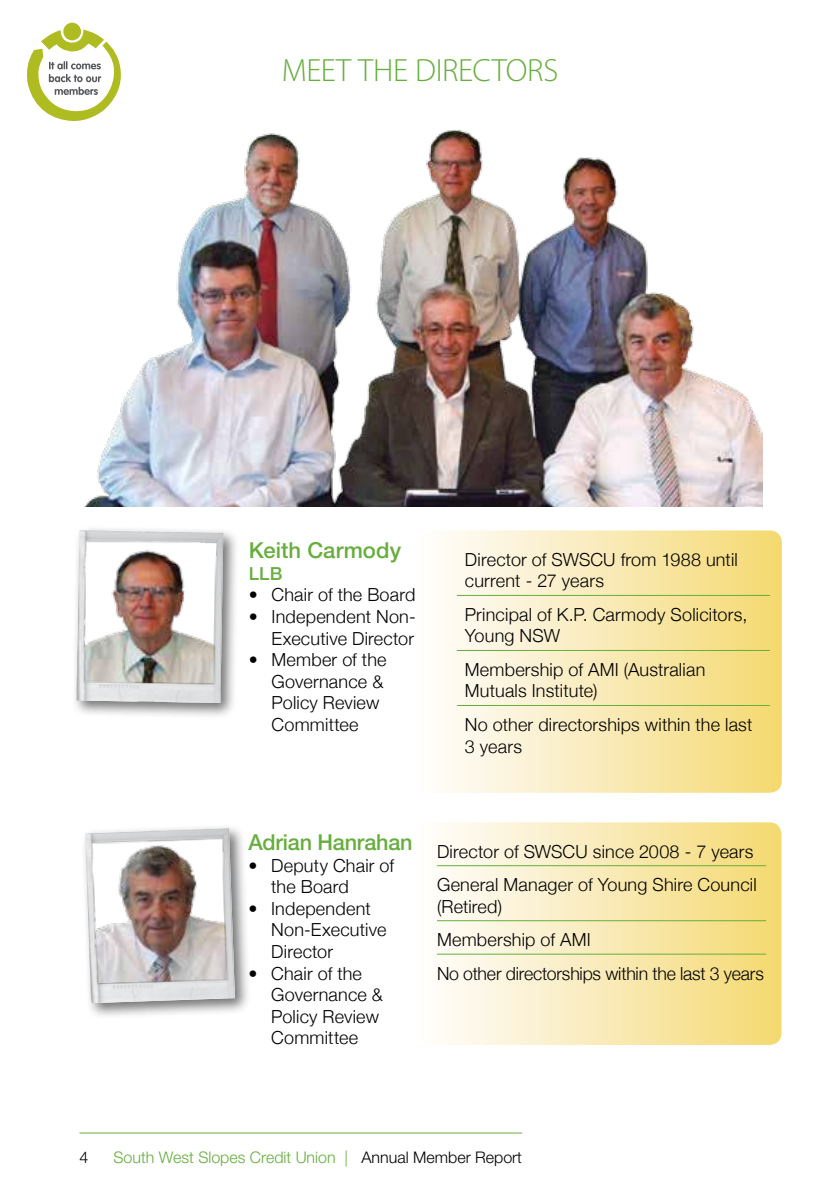
<style>
.page{position:relative;width:840px;height:1191px;background:#fff}
.page>*{position:absolute;margin:0;border:0;box-sizing:border-box;transform-origin:0 0}
.t1{font:300 32.2px "Myriad Pro";letter-spacing:-.01em;color:#66ae3d}
.t2{font:500 22px "Helvetica Neue CE";letter-spacing:-.005em;color:#66ae3d}
.t3{font:300 18px/21.6px "Helvetica Neue";letter-spacing:.01em;color:#000}
.t4{font:500 18px "Helvetica Neue CE";color:#66ae3d}
.t5{font:300 16px "Helvetica Neue CE";color:#66ae3d}
.t6{font:300 16px "Helvetica Neue CE";color:#000}
.s1{color:#000}
</style>
<div class="page">
<hr style="left:79px;top:1132px;width:443px;height:1px;background:#66ae3d">
<div style="left:63px;top:23px;width:18px;height:17px;background:#afbc21;border-radius:50%"></div>
<svg style="left:27px;top:30px;width:94px;height:91px"></svg>
<svg style="left:444px;top:530px;width:337px;height:262px;background:#f9eab4"></svg>
<hr style="left:456px;top:595px;width:313px;height:1px;background:#66ae3d">
<hr style="left:456px;top:650px;width:313px;height:1px;background:#66ae3d">
<hr style="left:456px;top:705px;width:313px;height:1px;background:#66ae3d">
<div style="left:71px;top:525px;width:169px;height:194px;background:#000;opacity:.55"></div>
<img style="left:76px;top:530px;width:147px;height:173px">
<svg style="left:437px;top:822px;width:344px;height:223px;background:#f8eab5"></svg>
<hr style="left:437px;top:865px;width:328px;height:1px;background:#66ae3d">
<hr style="left:437px;top:920px;width:328px;height:1px;background:#66ae3d">
<hr style="left:437px;top:953px;width:328px;height:1px;background:#66ae3d">
<div style="left:80px;top:823px;width:171px;height:196px;background:#000;opacity:.55"></div>
<img style="left:85px;top:828px;width:150px;height:175px">
<img style="left:79px;top:119px;width:682px;height:387px">
<h1 class="t1" style="left:281px;top:51px;width:278px">MEET THE DIRECTORS</h1>
<p class="t2" style="left:249px;top:537px;width:154px">Keith Carmody</p>
<p class="t4" style="left:249px;top:562px;width:35px">LLB</p>
<p class="t3" style="left:249px;top:583px;width:168px">• Chair of the Board</p>
<p class="t3" style="left:249px;top:604px;width:168px;text-align:right">• Independent Non-<br>Executive Director</p>
<p class="t3" style="left:271px;top:647px;width:116px;text-indent:-23px">• Member of the<br>Governance &amp;<br>Policy Review<br>Committee</p>
<p class="t3" style="left:464px;top:547px;width:274px">Director of SWSCU from 1988 until current - 27 years</p>
<p class="t3" style="left:464px;top:602px;width:284px">Principal of K.P. Carmody Solicitors,<br>Young NSW</p>
<p class="t3" style="left:464px;top:657px;width:242px">Membership of AMI (Australian<br>Mutuals Institute)</p>
<p class="t3" style="left:464px;top:712px;width:289px">No other directorships within the last<br>3 years</p>
<p class="t2" style="left:248px;top:828px;width:166px">Adrian Hanrahan</p>
<p class="t3" style="left:271px;top:853px;width:124px;text-indent:-23px">• Deputy Chair of the Board</p>
<p class="t3" style="left:271px;top:896px;width:117px;text-indent:-23px">• Independent<br>Non-Executive<br>Director</p>
<p class="t3" style="left:271px;top:961px;width:113px;text-indent:-23px">• Chair of the<br>Governance &amp;<br>Policy Review<br>Committee</p>
<p class="t3" style="left:437px;top:833px;width:321px;line-height:33.4px">Director of SWSCU since 2008 - 7 years<br>General Manager of Young Shire Council</p>
<p class="t3" style="left:437px;top:888px;width:328px;line-height:33.4px">(Retired)<br>Membership of AMI<br>No other directorships within the last 3 years</p>
<p class="t6" style="left:79px;top:1147px;width:10px">4</p>
<p class="t5" style="left:113px;top:1147px;width:410px">South West Slopes Credit Union | <span class="s1">Annual Member Report</span></p>
</div>
